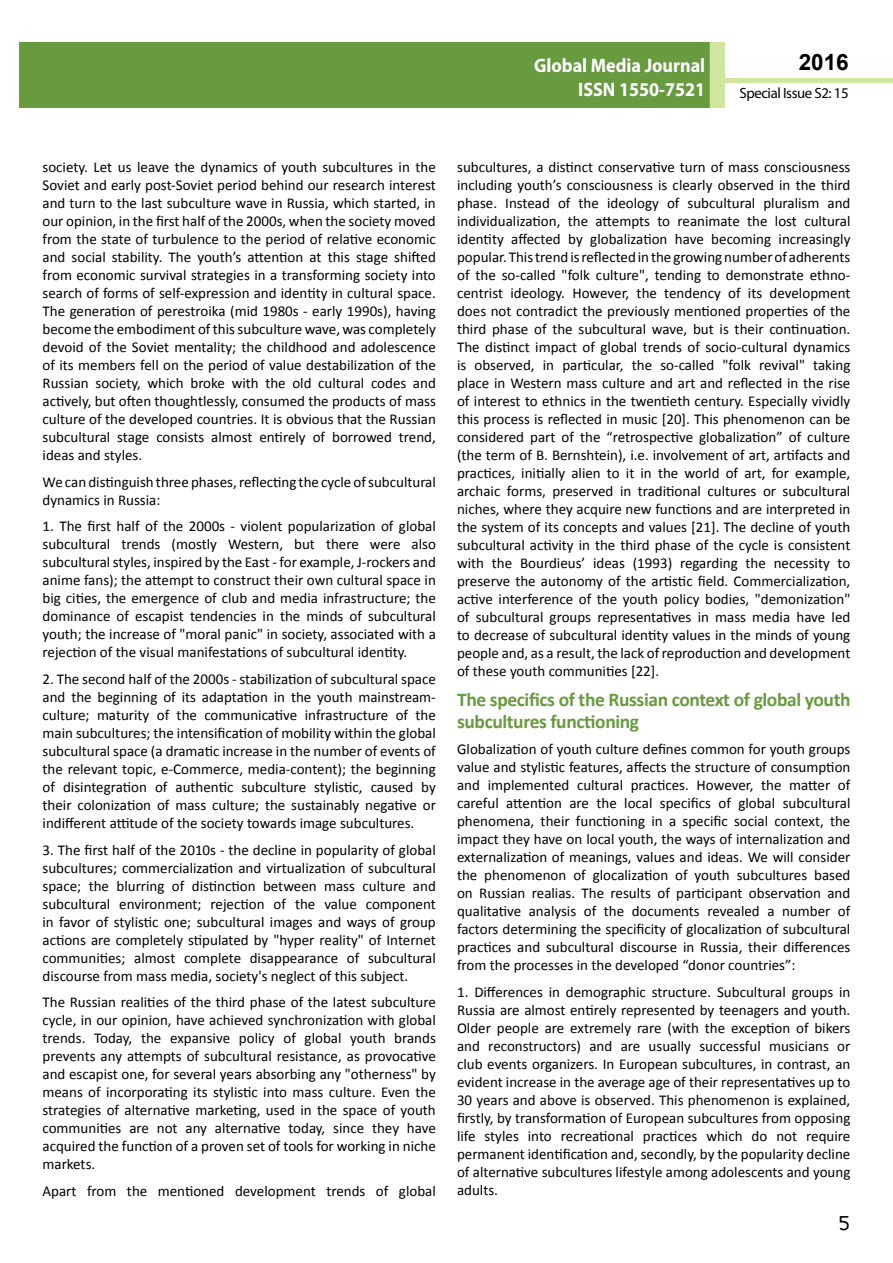
<style>
.page{position:relative;width:893px;height:1263px;background:#fff}
.page>*{position:absolute;margin:0;border:0;box-sizing:border-box;transform-origin:0 0}
.t1{font:25.5px "Tunga";color:#000}
.t2{font:700 22.5px "Arial";color:#000}
.t3{font:700 19.5px/21.5px "Calibri";letter-spacing:-.02em;color:#689a40}
.t4{font:700 19.5px "Myriad Pro";color:#fff;scale:.93 1}
.t5{font:700 18px/21.6px "Myriad Pro";color:#fff;text-align:right;scale:.96 1}
.t6{font:15px/18px "Calibri";color:#000;text-align:justify}
.t7{font:14.85px "Myriad Pro";letter-spacing:-.03em;color:#000}
</style>
<div class="page">
<hr style="left:725px;top:78px;width:168px;height:4px;background:#d0e69e">
<div style="left:19px;top:42px;width:690px;height:66px;background:#689a40"></div>
<div style="left:709px;top:42px;width:16px;height:66px;background:#d0e69e"></div>
<h3 class="t4" style="left:534px;top:53px;width:186px">Global Media Journal</h3>
<h2 class="t2" style="left:799px;top:47px;width:52px">2016</h2>
<h3 class="t4" style="left:578px;top:76px;width:138px">ISSN 1550-7521</h3>
<p class="t7" style="left:739px;top:84px;width:111px">Special Issue S2: 15</p>
<p class="t5" style="left:517px;top:53px;width:198px">ARCHIVOS DE MEDICINA<br>ISSN 1698-9465</p>
<p class="t6" style="left:43px;top:158px;width:395px">society. Let us leave the dynamics of youth subcultures in the Soviet and early post-Soviet period behind our research interest and turn to the last subculture wave in Russia, which started, in our opinion, in the first half of the 2000s, when the society moved from the state of turbulence to the period of relative economic and social stability. The youth’s attention at this stage shifted from economic survival strategies in a transforming society into search of forms of self-expression and identity in cultural space.<br>The generation of perestroika (mid 1980s - early 1990s), having become the embodiment of this subculture wave, was completely devoid of the Soviet mentality; the childhood and adolescence of its members fell on the period of value destabilization of the Russian society, which broke with the old cultural codes and actively, but often thoughtlessly, consumed the products of mass culture of the developed countries. It is obvious that the Russian subcultural stage consists almost entirely of borrowed trend, ideas and styles.</p>
<p class="t6" style="left:43px;top:473px;width:395px">We can distinguish three phases,reflecting the cycle ofsubcultural dynamics in Russia:</p>
<p class="t6" style="left:43px;top:517px;width:395px">1. The first half of the 2000s - violent popularization of global subcultural trends (mostly Western, but there were also subcultural styles, inspired by the East - for example, J-rockers and anime fans); the attempt to construct their own cultural space in big cities, the emergence of club and media infrastructure; the dominance of escapist tendencies in the minds of subcultural youth; the increase of "moral panic" in society, associated with a rejection of the visual manifestations of subcultural identity.</p>
<p class="t6" style="left:43px;top:670px;width:395px">2. The second half of the 2000s - stabilization of subcultural space and the beginning of its adaptation in the youth mainstream&shy;culture; maturity of the communicative infrastructure of the main subcultures; the intensification of mobility within the global subcultural space (a dramatic increase in the number of events of the relevant topic, e-Commerce, media-content); the beginning of disintegration of authentic subculture stylistic, caused by their colonization of mass culture; the sustainably negative or indifferent attitude of the society towards image subcultures.</p>
<p class="t6" style="left:43px;top:840px;width:395px">3. The first half of the 2010s - the decline in popularity of global subcultures; commercialization and virtualization of subcultural space; the blurring of distinction between mass culture and subcultural environment; rejection of the value component in favor of stylistic one; subcultural images and ways of group actions are completely stipulated by "hyper reality" of Internet communities; almost complete disappearance of subcultural discourse from mass media, society's neglect of this subject.</p>
<p class="t6" style="left:43px;top:993px;width:395px">The Russian realities of the third phase of the latest subculture cycle, in our opinion, have achieved synchronization with global trends. Today, the expansive policy of global youth brands prevents any attempts of subcultural resistance, as provocative and escapist one, for several years absorbing any "otherness" by means of incorporating its stylistic into mass culture. Even the strategies of alternative marketing, used in the space of youth communities are not any alternative today, since they have acquired the function of a proven set of tools for working in niche markets.</p>
<p class="t6" style="left:43px;top:1182px;width:395px">Apart from the mentioned development trends of global</p>
<p class="t6" style="left:457px;top:158px;width:395px">subcultures, a distinct conservative turn of mass consciousness including youth’s consciousness is clearly observed in the third phase. Instead of the ideology of subcultural pluralism and individualization, the attempts to reanimate the lost cultural identity affected by globalization have becoming increasingly popular. Thistrendisreflectedinthe growingnumberof adherents of the so-called "folk culture", tending to demonstrate ethno&shy;centrist ideology. However, the tendency of its development does not contradict the previously mentioned properties of the third phase of the subcultural wave, but is their continuation.<br>The distinct impact of global trends of socio-cultural dynamics is observed, in particular, the so-called "folk revival" taking place in Western mass culture and art and reflected in the rise of interest to ethnics in the twentieth century. Especially vividly this process is reflected in music [20]. This phenomenon can be considered part of the “retrospective globalization” of culture (the term of B. Bernshtein), i.e. involvement of art, artifacts and practices, initially alien to it in the world of art, for example, archaic forms, preserved in traditional cultures or subcultural niches, where they acquire new functions and are interpreted in the system of its concepts and values [21]. The decline of youth subcultural activity in the third phase of the cycle is consistent with the Bourdieus’ ideas (1993) regarding the necessity to preserve the autonomy of the artistic field. Commercialization, active interference of the youth policy bodies, "demonization" of subcultural groups representatives in mass media have led to decrease of subcultural identity values in the minds of young people and, as a result, the lack of reproduction and development of these youth communities [22].</p>
<h3 class="t3" style="left:457px;top:689px;width:395px">The specifics of the Russian context of global youth subcultures functioning</h3>
<p class="t6" style="left:457px;top:740px;width:395px">Globalization of youth culture defines common for youth groups value and stylistic features, affects the structure of consumption and implemented cultural practices. However, the matter of careful attention are the local specifics of global subcultural phenomena, their functioning in a specific social context, the impact they have on local youth, the ways of internalization and externalization of meanings, values and ideas. We will consider the phenomenon of glocalization of youth subcultures based on Russian realias. The results of participant observation and qualitative analysis of the documents revealed a number of factors determining the specificity of glocalization of subcultural practices and subcultural discourse in Russia, their differences from the processes in the developed “donor countries”:</p>
<p class="t6" style="left:457px;top:983px;width:395px">1. Differences in demographic structure. Subcultural groups in Russia are almost entirely represented by teenagers and youth.<br>Older people are extremely rare (with the exception of bikers and reconstructors) and are usually successful musicians or club events organizers. In European subcultures, in contrast, an evident increase in the average age of their representatives up to 30 years and above is observed. This phenomenon is explained, firstly, by transformation of European subcultures from opposing life styles into recreational practices which do not require permanent identification and, secondly, by the popularity decline of alternative subcultures lifestyle among adolescents and young adults.</p>
<h1 class="t1" style="left:839px;top:1206px;width:13px">5</h1>
</div>
